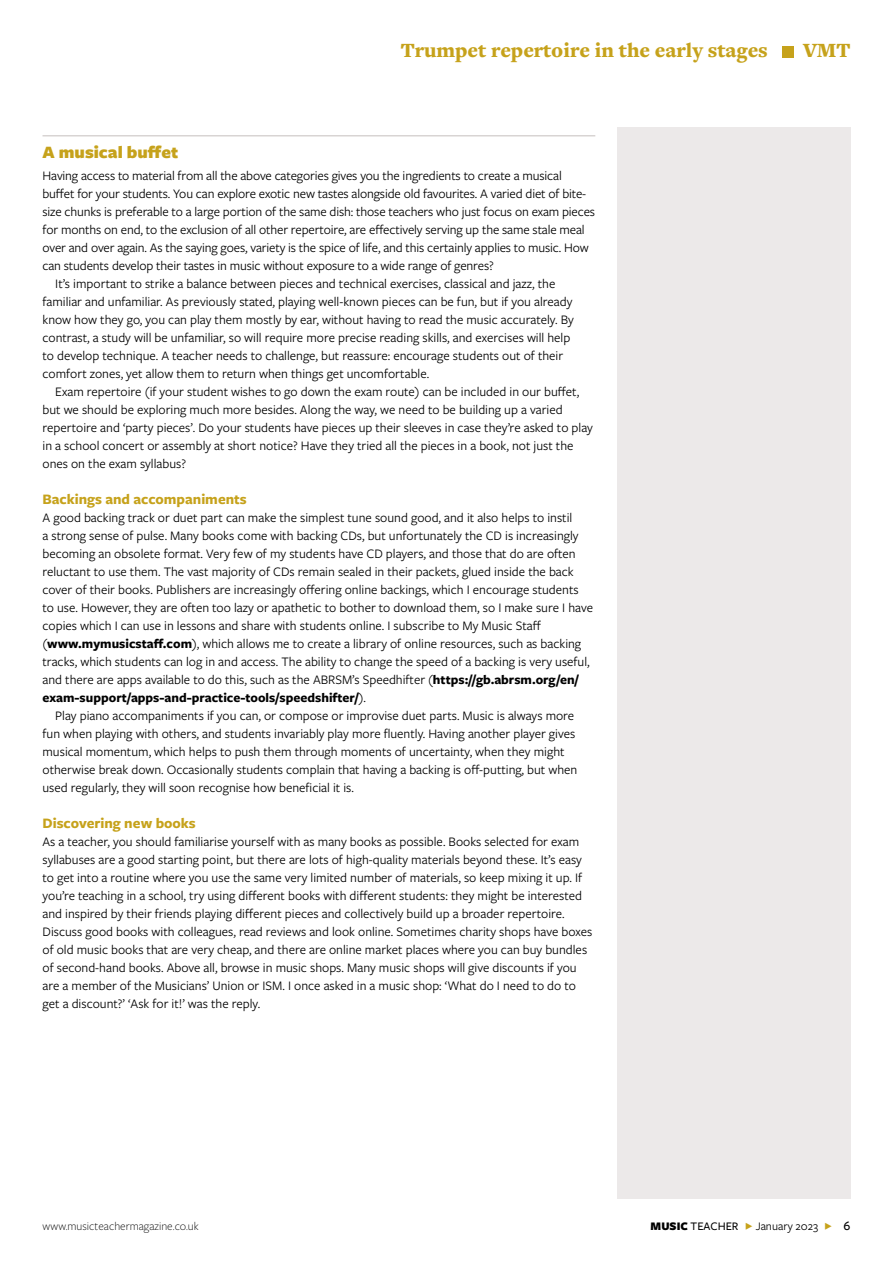
<style>
.page{position:relative;width:893px;height:1263px;background:#fff}
.page>*{position:absolute;margin:0;border:0;box-sizing:border-box;transform-origin:0 0}
.t1{font:900 21px "Freight Text Pro";color:#c6a21b}
.t2{font:900 18px "Freight Sans Pro";color:#c6a21b}
.t3{font:700 15px "Freight Sans Pro";color:#c6a21b}
.t4{font:13.5px/18px "Freight Sans Pro";color:#000}
.t5{font:300 12px "Freight Sans Pro";color:#000}
.t6{font:12px "Freight Sans Pro";color:#000}
.s1{font-weight:700}
.s2{font-weight:900}
.s3{font-weight:500}
.s4{color:#c6a21b}
.s5{font-weight:500;font-size:13.5px}
</style>
<div class="page">
<div style="left:617px;top:128px;width:233px;height:1071px;background:#ece9e9"></div>
<div style="left:782px;top:46px;width:11px;height:11px;background:#c6a21b"></div>
<hr style="left:43px;top:135px;width:552px;height:1px;background:#d8d4d3">
<h1 class="t1" style="left:401px;top:36px;width:368px">Trumpet repertoire in the early stages</h1>
<h1 class="t1" style="left:803px;top:36px;width:49px">VMT</h1>
<h2 class="t2" style="left:43px;top:139px;width:137px">A musical buffet</h2>
<p class="t4" style="left:43px;top:166px;width:521px">Having access to material from all the above categories gives you the ingredients to create a musical</p>
<p class="t4" style="left:43px;top:184px;width:545px">buffet for your students. You can explore exotic new tastes alongside old favourites. A varied diet of bite-</p>
<p class="t4" style="left:43px;top:202px;width:554px">size chunks is preferable to a large portion of the same dish: those teachers who just focus on exam pieces</p>
<p class="t4" style="left:43px;top:220px;width:544px">for months on end, to the exclusion of all other repertoire, are effectively serving up the same stale meal</p>
<p class="t4" style="left:43px;top:238px;width:548px">over and over again. As the saying goes, variety is the spice of life, and this certainly applies to music. How</p>
<p class="t4" style="left:43px;top:256px;width:453px">can students develop their tastes in music without exposure to a wide range of genres?</p>
<p class="t4" style="left:55px;top:274px;width:502px">It’s important to strike a balance between pieces and technical exercises, classical and jazz, the</p>
<p class="t4" style="left:43px;top:292px;width:531px">familiar and unfamiliar. As previously stated, playing well-known pieces can be fun, but if you already</p>
<p class="t4" style="left:43px;top:310px;width:533px">know how they go, you can play them mostly by ear, without having to read the music accurately. By</p>
<p class="t4" style="left:43px;top:328px;width:529px">contrast, a study will be unfamiliar, so will require more precise reading skills, and exercises will help</p>
<p class="t4" style="left:43px;top:346px;width:522px">to develop technique. A teacher needs to challenge, but reassure: encourage students out of their</p>
<p class="t4" style="left:43px;top:364px;width:388px">comfort zones, yet allow them to return when things get uncomfortable.</p>
<p class="t4" style="left:55px;top:382px;width:525px">Exam repertoire (if your student wishes to go down the exam route) can be included in our buffet,</p>
<p class="t4" style="left:43px;top:400px;width:522px">but we should be exploring much more besides. Along the way, we need to be building up a varied</p>
<p class="t4" style="left:43px;top:418px;width:552px">repertoire and ‘party pieces’. Do your students have pieces up their sleeves in case they’re asked to play</p>
<p class="t4" style="left:43px;top:436px;width:532px">in a school concert or assembly at short notice? Have they tried all the pieces in a book, not just the</p>
<p class="t4" style="left:43px;top:454px;width:145px">ones on the exam syllabus?</p>
<p class="t3" style="left:43px;top:489px;width:206px">Backings and accompaniments</p>
<p class="t4" style="left:43px;top:508px;width:552px">A good backing track or duet part can make the simplest tune sound good, and it also helps to instil<br>a strong sense of pulse. Many books come with backing CDs, but unfortunately the CD is increasingly becoming an obsolete format. Very few of my students have CD players, and those that do are often reluctant to use them. The vast majority of CDs remain sealed in their packets, glued inside the back cover of their books. Publishers are increasingly offering online backings, which I encourage students to use. However, they are often too lazy or apathetic to bother to download them, so I make sure I have copies which I can use in lessons and share with students online. I subscribe to My Music Staff (<span class="s1">www.mymusicstaff.com</span>), which allows me to create a library of online resources, such as backing tracks, which students can log in and access. The ability to change the speed of a backing is very useful, and there are apps available to do this, such as the ABRSM’s Speedhifter (<span class="s1">https://gb.abrsm.org/en/ exam-support/apps-and-practice-tools/speedshifter/</span>).</p>
<p class="t4" style="left:43px;top:706px;width:536px;text-indent:13px">Play piano accompaniments if you can, or compose or improvise duet parts. Music is always more fun when playing with others, and students invariably play more fluently. Having another player gives musical momentum, which helps to push them through moments of uncertainty, when they might otherwise break down. Occasionally students complain that having a backing is off-putting, but when used regularly, they will soon recognise how beneficial it is.</p>
<p class="t3" style="left:43px;top:813px;width:155px">Discovering new books</p>
<p class="t4" style="left:43px;top:832px;width:551px">As a teacher, you should familiarise yourself with as many books as possible. Books selected for exam syllabuses are a good starting point, but there are lots of high-quality materials beyond these. It’s easy to get into a routine where you use the same very limited number of materials, so keep mixing it up. If you’re teaching in a school, try using different books with different students: they might be interested and inspired by their friends playing different pieces and collectively build up a broader repertoire.<br>Discuss good books with colleagues, read reviews and look online. Sometimes charity shops have boxes of old music books that are very cheap, and there are online market places where you can buy bundles of second-hand books. Above all, browse in music shops. Many music shops will give discounts if you are a member of the Musicians’ Union or ISM. I once asked in a music shop: ‘What do I need to do to get a discount?’ ‘Ask for it!’ was the reply.</p>
<p class="t5" style="left:43px;top:1218px;width:158px">www.musicteachermagazine.co.uk</p>
<p class="t6" style="left:651px;top:1218px;width:201px"><span class="s2">MUSIC</span> <span class="s3">TEACHER</span> <span class="s4">F</span> January 2023 <span class="s4">F</span> <span class="s5">6</span></p>
</div>
